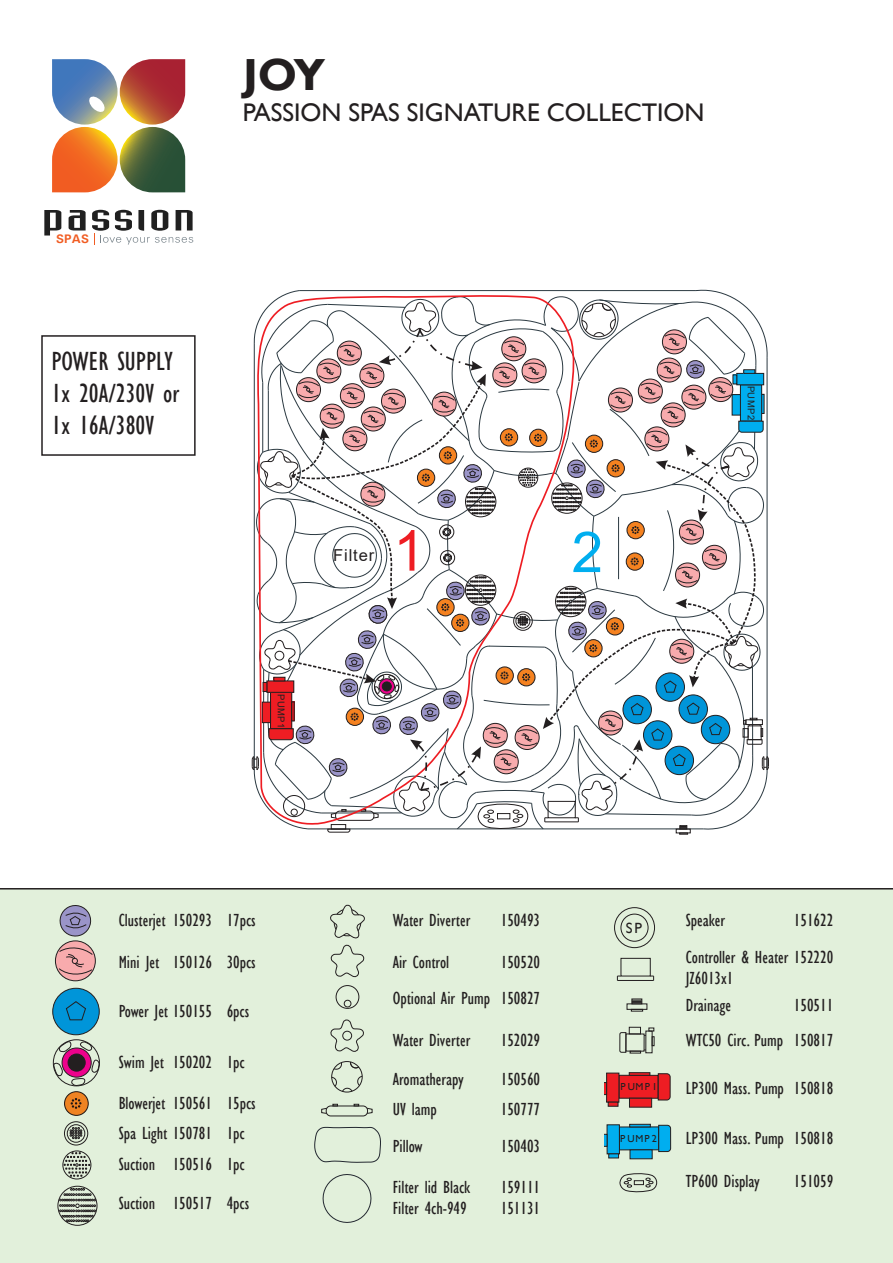
<style>
.page{position:relative;width:893px;height:1263px;background:#fff}
.page>*{position:absolute;margin:0;border:0;box-sizing:border-box;transform-origin:0 0}
.t1{font:56.55px "Arial";color:#ee1d23}
.t2{font:56.55px "Arial";color:#00aeef}
.t3{font:700 45px "Gill Sans";color:#231f20}
.t4{font:condensed 27px/32.4px "Gill Sans";color:#231f20}
.t5{font:25.5px "Gill Sans";color:#231f20}
.t6{font:condensed 18px/30.8px "Gill Sans";color:#231f20;text-align:right}
.t7{font:16.5px "Arial";letter-spacing:.055em;color:#231f20}
.t8{font:14.85px "Gill Sans";color:#231f20}
.t9{font:700 12.45px "Univers";color:#f15c22}
.t10{font:10.2px "Gill Sans";letter-spacing:.16em;color:#231f20}
.t11{font:9.45px "Arial";letter-spacing:.055em;color:#231f20}
</style>
<div class="page">
<div style="left:0;top:888px;width:893px;height:375px;background:#e2f0db"></div>
<svg style="left:252px;top:290px;width:517px;height:544px"></svg>
<div style="left:275px;top:651px;width:9px;height:9px;border:1px solid #231f20;border-radius:50%"></div>
<svg style="left:58px;top:903px;width:35px;height:35px"></svg>
<div style="left:53px;top:1039px;width:47px;height:47px;border:1px solid #231f20;border-radius:50%"></div>
<svg style="left:62px;top:1048px;width:29px;height:29px"></svg>
<div style="left:62px;top:1048px;width:30px;height:29px;border:1px solid #231f20;border-radius:50%"></div>
<div style="left:68px;top:1054px;width:17px;height:17px;background:#231f20;border-radius:50%"></div>
<div style="left:68px;top:1054px;width:18px;height:17px;border:1px solid #231f20;border-radius:50%"></div>
<svg style="left:72px;top:1078px;width:13px;height:8px"></svg>
<svg style="left:80px;top:1041px;width:12px;height:10px"></svg>
<svg style="left:91px;top:1059px;width:9px;height:13px"></svg>
<svg style="left:53px;top:1062px;width:9px;height:14px"></svg>
<svg style="left:59px;top:1041px;width:13px;height:11px"></svg>
<svg style="left:55px;top:941px;width:40px;height:40px"></svg>
<div style="left:55px;top:940px;width:41px;height:41px;border:1px solid #231f20;border-radius:50%"></div>
<svg style="left:58px;top:945px;width:35px;height:31px"></svg>
<div style="left:53px;top:988px;width:46px;height:47px;background:#0095d9;border-radius:50%"></div>
<div style="left:52px;top:988px;width:48px;height:47px;border:1px solid #231f20;border-radius:50%"></div>
<svg style="left:65px;top:1001px;width:21px;height:20px"></svg>
<div style="left:64px;top:1121px;width:24px;height:24px;border:1px solid #231f20;border-radius:50%"></div>
<div style="left:67px;top:1124px;width:18px;height:18px;border:1px solid #231f20;border-radius:50%"></div>
<svg style="left:70px;top:1127px;width:12px;height:12px"></svg>
<div style="left:58px;top:1186px;width:39px;height:40px;border:1px solid #231f20;border-radius:50%"></div>
<svg style="left:59px;top:1188px;width:37px;height:34px"></svg>
<div style="left:65px;top:1092px;width:23px;height:23px;background:#ef8322;border-radius:50%"></div>
<div style="left:64px;top:1091px;width:25px;height:25px;border:1px solid #211613;border-radius:50%"></div>
<svg style="left:71px;top:1098px;width:10px;height:11px"></svg>
<div style="left:63px;top:1150px;width:28px;height:29px;border:1px solid #231f20;border-radius:50%"></div>
<svg style="left:64px;top:1152px;width:26px;height:24px"></svg>
<svg style="left:330px;top:904px;width:36px;height:74px;background:#cfdbc8"></svg>
<div style="left:336px;top:985px;width:23px;height:24px;border:1px solid #231f20;border-radius:50%"></div>
<div style="left:344px;top:1000px;width:7px;height:7px;border:1px solid #231f20;border-radius:50%"></div>
<svg style="left:330px;top:1019px;width:34px;height:34px"></svg>
<svg style="left:331px;top:1061px;width:32px;height:31px"></svg>
<div style="left:326px;top:1105px;width:42px;height:11px;border:1px solid #231f20;border-radius:4px"></div>
<svg style="left:366px;top:1107px;width:7px;height:7px"></svg>
<svg style="left:321px;top:1104px;width:17px;height:10px"></svg>
<svg style="left:314px;top:1126px;width:67px;height:37px;background:#d4e1ce"></svg>
<svg style="left:322px;top:1174px;width:50px;height:49px;background:#d6e3d0"></svg>
<div style="left:621px;top:958px;width:30px;height:18px;border:1px solid #231f20"></div>
<svg style="left:617px;top:976px;width:4px;height:4px"></svg>
<svg style="left:650px;top:976px;width:4px;height:4px"></svg>
<hr style="left:617px;top:980px;width:37px;height:1px;background:#231f20">
<div style="left:627px;top:1003px;width:20px;height:7px;border:1px solid #231f20"></div>
<div style="left:631px;top:998px;width:11px;height:6px;border:1px solid #231f20"></div>
<svg style="left:631px;top:1009px;width:12px;height:2px"></svg>
<svg style="left:632px;top:1000px;width:10px;height:3px"></svg>
<svg style="left:619px;top:1027px;width:35px;height:26px"></svg>
<div style="left:614px;top:907px;width:41px;height:41px;border:1px solid #231f20;border-radius:50%"></div>
<div style="left:621px;top:914px;width:27px;height:27px;border:1px solid #231f20;border-radius:50%"></div>
<div style="left:619px;top:1127px;width:40px;height:23px;background:#00aeef"></div>
<svg style="left:658px;top:1124px;width:13px;height:28px"></svg>
<div style="left:630px;top:1150px;width:22px;height:9px;background:#00aeef"></div>
<div style="left:630px;top:1149px;width:22px;height:10px;border:1px solid #231f20"></div>
<div style="left:629px;top:1124px;width:22px;height:3px;border:1px solid #231f20"></div>
<div style="left:607px;top:1125px;width:12px;height:29px;background:#00aeef"></div>
<div style="left:607px;top:1124px;width:13px;height:30px;border:1px solid #231f20"></div>
<svg style="left:605px;top:1134px;width:2px;height:13px"></svg>
<hr style="left:609px;top:1154px;width:10px;height:4px;background:#00aeef">
<div style="left:608px;top:1153px;width:11px;height:5px;border:1px solid #231f20"></div>
<div style="left:619px;top:1075px;width:39px;height:23px;background:#ee1d23"></div>
<svg style="left:657px;top:1073px;width:14px;height:28px"></svg>
<div style="left:629px;top:1098px;width:23px;height:9px;background:#ee1d23"></div>
<div style="left:629px;top:1098px;width:23px;height:9px;border:1px solid #231f20"></div>
<div style="left:629px;top:1072px;width:21px;height:4px;border:1px solid #231f20"></div>
<div style="left:607px;top:1073px;width:12px;height:29px;background:#ee1d23"></div>
<svg style="left:605px;top:1082px;width:2px;height:13px"></svg>
<svg style="left:619px;top:1173px;width:38px;height:19px"></svg>
<div style="left:634px;top:1180px;width:10px;height:5px;border:1px solid #231f20"></div>
<div style="left:41px;top:335px;width:155px;height:121px;border:2px solid #231f20"></div>
<svg style="left:52px;top:59px;width:133px;height:133px"></svg>
<svg style="left:44px;top:210px;width:17px;height:25px"></svg>
<svg style="left:69px;top:210px;width:17px;height:20px"></svg>
<svg style="left:92px;top:210px;width:101px;height:35px"></svg>
<p class="t9" style="left:56px;top:231px;width:34px">SPAS</p>
<h3 class="t4" style="left:52px;top:345px;width:129px">POWER SUPPLY<br>1x 20A/230V or<br>1x 16A/380V</h3>
<h2 class="t3" style="left:243px;top:48px;width:84px">JOY</h2>
<h3 class="t5" style="left:243px;top:98px;width:463px">PASSION SPAS SIGNATURE COLLECTION</h3>
<p class="t11" style="left:288px;top:694px;width:36px;rotate:90deg">PUMP1</p>
<p class="t7" style="left:333px;top:544px;width:43px">Filter</p>
<h1 class="t1" style="left:393px;top:512px;width:33px">1</h1>
<h1 class="t2" style="left:572px;top:513px;width:33px">2</h1>
<p class="t11" style="left:757px;top:386px;width:36px;rotate:90deg">PUMP2</p>
<p class="t6" style="left:119px;top:904px;width:139px">Clusterjet 150293 17pcs</p>
<p class="t6" style="left:119px;top:946px;width:139px">Mini Jet 150126 30pcs</p>
<p class="t6" style="left:119px;top:996px;width:132px">Power Jet 150155 6pcs</p>
<p class="t6" style="left:119px;top:1047px;width:128px">Swim Jet 150202 1pc</p>
<p class="t6" style="left:119px;top:1087px;width:139px;text-align:left">Blowerjet 150561 15pcs<br>Spa Light 150781 1pc<br>Suction 150516 1pc</p>
<p class="t6" style="left:119px;top:1188px;width:132px">Suction 150517 4pcs</p>
<p class="t6" style="left:393px;top:904px;width:79px">Water Diverter</p>
<p class="t6" style="left:501px;top:904px;width:41px">150493</p>
<p class="t6" style="left:393px;top:946px;width:58px">Air Control</p>
<p class="t8" style="left:441px;top:915px;width:18px">SP</p>
<p class="t6" style="left:393px;top:944px;width:149px;line-height:36px">150520<br>Optional Air Pump 150827</p>
<p class="t6" style="left:393px;top:1024px;width:79px">Water Diverter</p>
<p class="t6" style="left:501px;top:1024px;width:41px">152029</p>
<p class="t6" style="left:393px;top:1063px;width:72px">Aromatherapy</p>
<p class="t6" style="left:501px;top:1063px;width:41px">150560</p>
<p class="t6" style="left:393px;top:1093px;width:46px">UV lamp</p>
<p class="t6" style="left:501px;top:1093px;width:41px">150777</p>
<p class="t6" style="left:393px;top:1131px;width:31px">Pillow</p>
<p class="t6" style="left:501px;top:1131px;width:41px">150403</p>
<p class="t6" style="left:393px;top:1171px;width:79px">Filter lid Black</p>
<p class="t6" style="left:501px;top:1171px;width:41px">159111</p>
<p class="t6" style="left:393px;top:1192px;width:75px">Filter 4ch-949</p>
<p class="t6" style="left:501px;top:1192px;width:41px">151131</p>
<p class="t10" style="left:436px;top:1076px;width:38px">PUMP1</p>
<p class="t8" style="left:626px;top:919px;width:18px">SP</p>
<p class="t10" style="left:620px;top:1081px;width:38px">PUMP1</p>
<p class="t10" style="left:620px;top:1133px;width:38px">PUMP2</p>
<p class="t6" style="left:686px;top:904px;width:41px">Speaker</p>
<p class="t6" style="left:686px;top:901px;width:149px;line-height:37.5px">151622<br>Controller &amp; Heater 152220</p>
<p class="t6" style="left:686px;top:965px;width:49px;line-height:27px;text-align:left">JZ6013x1<br>Drainage</p>
<p class="t6" style="left:686px;top:988px;width:149px;line-height:35.1px">150511<br>WTC50 Circ. Pump 150817</p>
<p class="t6" style="left:686px;top:1073px;width:149px">LP300 Mass. Pump 150818</p>
<p class="t6" style="left:686px;top:1122px;width:149px">LP300 Mass. Pump 150818</p>
<p class="t6" style="left:686px;top:1166px;width:75px">TP600 Display</p>
<p class="t6" style="left:794px;top:1166px;width:41px">151059</p>
</div>
